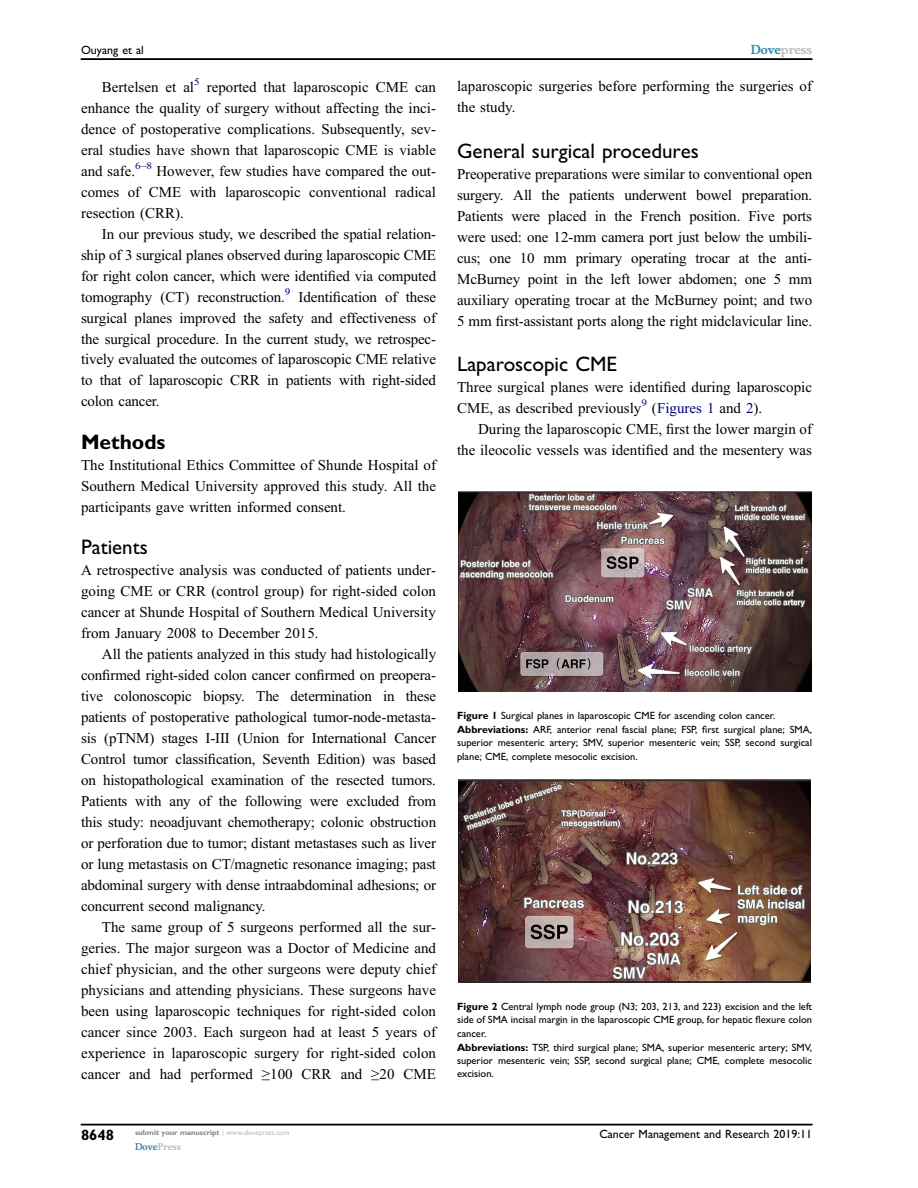
<style>
.page{position:relative;width:918px;height:1188px;background:#fff}
.page>*{position:absolute;margin:0;border:0;box-sizing:border-box;transform-origin:0 0}
.t1{font:21px "Adv TT96740 c 24";color:#000}
.t2{font:21px "Adv T Tdd 0 b 0455.B";color:#000}
.t3{font:15px/21px "Adv OT5843 c 571";color:#000;text-align:justify}
.t4{font:15px "Adv T Tdd 0 b 0455.B";color:#000}
.t5{font:12px "Adv TT96740 c 24";color:#000}
.t6{font:12px "Adv OT14 f 6 c 37 d";color:#b8babc}
.t7{font:10.5px/13.5px "Adv TT96740 c 24";color:#000}
.t8{font:9px "Adv OT14 f 6 c 37 d";color:#b8babc}
.t9{font:7.5px "Adv T Tdd 0 b 0455.B";color:#808285}
.s1{color:#3785ad}
.s2{font-family:"Adv OT5843 c 571+fb"}
.s3{font-style:inherit}
.s4{color:#00007d}
.s5{font-family:"Adv T Tdd 0 b 0455.B"}
.s6{font-family:"Adv TT96740 c 24+fb"}
.s7{font-family:"Adv TT96740 c 24";color:#b8babc}
</style>
<div class="page">
<img style="left:458px;top:492px;width:353px;height:199px">
<img style="left:458px;top:780px;width:353px;height:202px">
<hr style="left:81px;top:59px;width:731px;height:1px;background:#000">
<hr style="left:81px;top:1124px;width:731px;height:1px;background:#000">
<p class="t5" style="left:81px;top:45px;width:64px">Ouyang et al</p>
<p class="t6" style="left:751px;top:44px;width:63px"><span class="s1">Dove</span>press</p>
<p class="t3" style="left:81px;top:77px;width:357px;text-indent:21px">Bertelsen et al<sup>5</sup> reported that laparoscopic CME can enhance the quality of surgery without affecting the inci&shy;dence of postoperative complications. Subsequently, sev&shy;eral studies have shown that laparoscopic CME is viable and safe.<sup>6</sup><sup>–</sup><sup>8</sup> However, few studies have compared the out&shy;comes of CME with laparoscopic conventional radical resection (CRR).</p>
<p class="t3" style="left:81px;top:224px;width:357px;text-indent:21px">In our previous study, we described the spatial relation&shy;ship of 3 surgical planes observed during laparoscopic CME for right colon cancer, which were identi<span class="s2">fi</span>ed via computed tomography (CT) reconstruction.<sup>9</sup> Identi<span class="s2">fi</span>cation of these surgical planes improved the safety and effectiveness of the surgical procedure. In the current study, we retrospec&shy;tively evaluated the outcomes of laparoscopic CME relative to that of laparoscopic CRR in patients with right-sided colon cancer.</p>
<h1 class="t2" style="left:81px;top:434px;width:86px">Methods</h1>
<p class="t3" style="left:81px;top:456px;width:357px">The Institutional Ethics Committee of Shunde Hospital of Southern Medical University approved this study. All the participants gave written informed consent.</p>
<h1 class="t1" style="left:81px;top:540px;width:68px">Patients</h1>
<p class="t3" style="left:81px;top:561px;width:357px">A retrospective analysis was conducted of patients under&shy;going CME or CRR (control group) for right-sided colon cancer at Shunde Hospital of Southern Medical University from January 2008 to December 2015.</p>
<p class="t3" style="left:81px;top:645px;width:357px;text-indent:21px">All the patients analyzed in this study had histologically con<span class="s2">fi</span>rmed right-sided colon cancer con<span class="s2">fi</span>rmed on preopera&shy;tive colonoscopic biopsy. The determination in these patients of postoperative pathological tumor-node-metasta&shy;sis (pTNM) stages I-III (Union for International Cancer Control tumor classi<span class="s2">fi</span>cation, Seventh Edition) was based on histopathological examination of the resected tumors.<br>Patients with any of the following were excluded from this study: neoadjuvant chemotherapy; colonic obstruction or perforation due to tumor; distant metastases such as liver or lung metastasis on CT/magnetic resonance imaging; past abdominal surgery with dense intraabdominal adhesions; or concurrent second malignancy.</p>
<p class="t3" style="left:81px;top:918px;width:357px;text-indent:21px">The same group of 5 surgeons performed all the sur&shy;geries. The major surgeon was a Doctor of Medicine and chief physician, and the other surgeons were deputy chief physicians and attending physicians. These surgeons have been using laparoscopic techniques for right-sided colon cancer since 2003. Each surgeon had at least 5 years of experience in laparoscopic surgery for right-sided colon cancer and had performed <span class="s3">≥</span>100 CRR and <span class="s3">≥</span>20 CME</p>
<p class="t3" style="left:457px;top:77px;width:357px">laparoscopic surgeries before performing the surgeries of the study.</p>
<h1 class="t1" style="left:457px;top:143px;width:243px">General surgical procedures</h1>
<p class="t3" style="left:457px;top:165px;width:357px">Preoperative preparations were similar to conventional open surgery. All the patients underwent bowel preparation.<br>Patients were placed in the French position. Five ports were used: one 12-mm camera port just below the umbili&shy;cus; one 10 mm primary operating trocar at the anti-McBurney point in the left lower abdomen; one 5 mm auxiliary operating trocar at the McBurney point; and two 5 mm <span class="s2">fi</span>rst-assistant ports along the right midclavicular line.</p>
<h1 class="t1" style="left:457px;top:357px;width:162px">Laparoscopic CME</h1>
<p class="t3" style="left:457px;top:378px;width:356px">Three surgical planes were identi<span class="s2">fi</span>ed during laparoscopic<br>CME, as described previously<sup>9</sup> (<span class="s4">Figures 1</span> and <span class="s4">2</span>).</p>
<p class="t3" style="left:457px;top:420px;width:357px;text-align:right">During the laparoscopic CME, <span class="s2">fi</span>rst the lower margin of the ileocolic vessels was identi<span class="s2">fi</span>ed and the mesentery was</p>
<p class="t7" style="left:457px;top:710px;width:357px"><span class="s5">Figure 1</span> Surgical planes in laparoscopic CME for ascending colon cancer.<br><span class="s5">Abbreviations:</span> ARF, anterior renal fascial plane; FSP, <span class="s6">fi</span>rst surgical plane; SMA, superior mesenteric artery; SMV, superior mesenteric vein; SSP, second surgical plane; CME, complete mesocolic excision.</p>
<p class="t7" style="left:457px;top:1001px;width:357px"><span class="s5">Figure 2</span> Central lymph node group (N3; 203, 213, and 223) excision and the left side of SMA incisal margin in the laparoscopic CME group, for hepatic <span class="s6">fl</span>exure colon cancer.<br><span class="s5">Abbreviations:</span> TSP, third surgical plane; SMA, superior mesenteric artery; SMV, superior mesenteric vein; SSP, second surgical plane; CME, complete mesocolic excision.</p>
<p class="t9" style="left:135px;top:1130px;width:156px">submit your manuscript <span class="s7">| www.dovepress.com</span></p>
<p class="t8" style="left:135px;top:1143px;width:47px"><span class="s1">Dove</span>Press</p>
<p class="t4" style="left:81px;top:1130px;width:35px">8648</p>
<p class="t5" style="left:599px;top:1130px;width:214px">Cancer Management and Research 2019:11</p>
</div>
